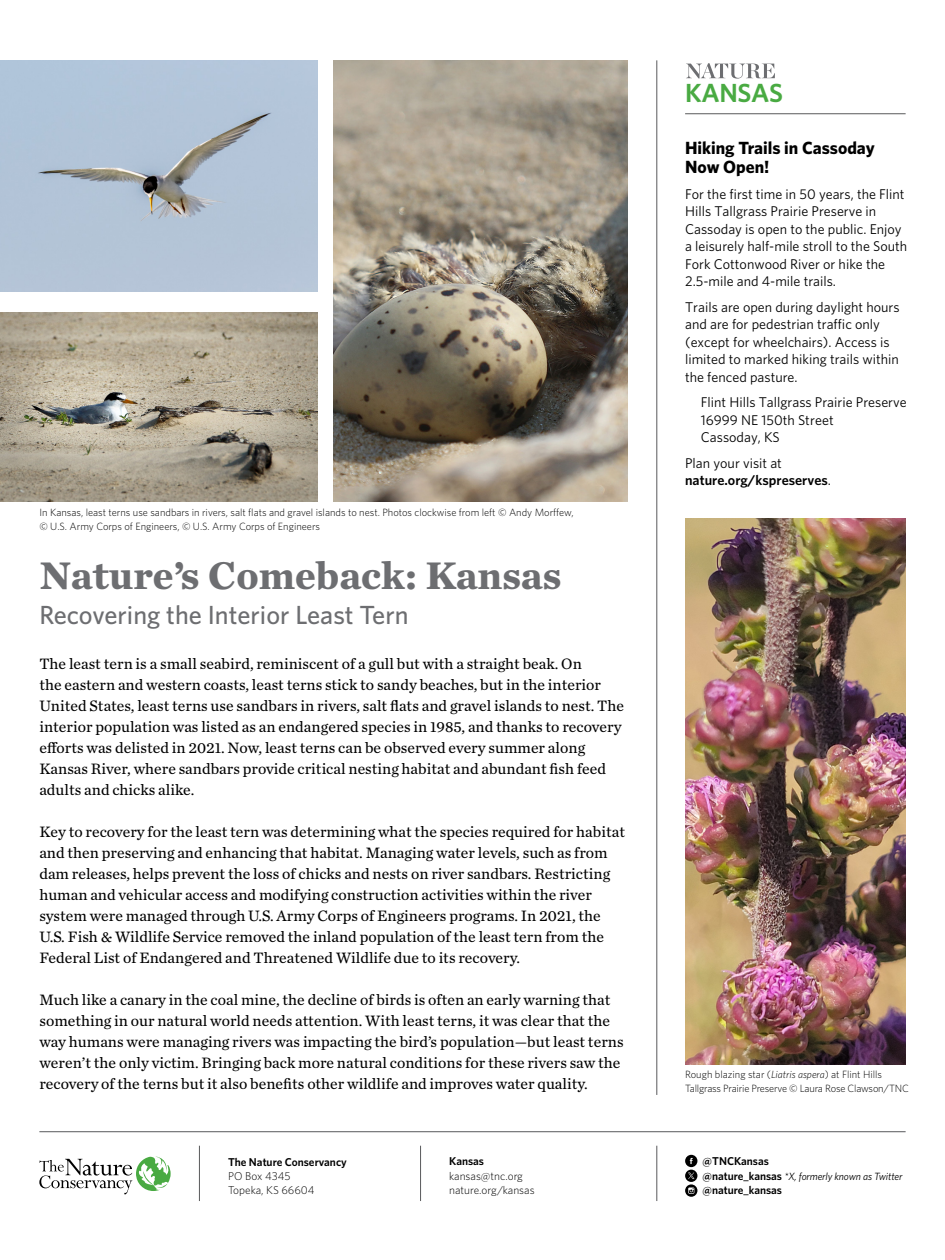
<style>
.page{position:relative;width:945px;height:1260px;background:#fff}
.page>*{position:absolute;margin:0;border:0;box-sizing:border-box;transform-origin:0 0}
.t1{font:700 40.25px "Chronicle Text G2";color:#6d6e71}
.t2{font:500 26.25px "Whitney";color:#6d6e71}
.t3{font:600 26.25px "Whitney";letter-spacing:-.01em;color:#49aa42}
.t4{font:700 17.68px/19.4px "Whitney";color:#000}
.t5{font:15.75px/21px "Chronicle Text G2";color:#000}
.t6{font:14.17px/17.5px "Whitney";color:#000}
.t7{font:600 14.17px/17.5px "Whitney";color:#000}
.t8{font:300 11.38px/14px "Whitney";color:#000}
.t9{font:600 11.38px "Whitney";color:#000}
.t10{font:300 10.5px/14px "Whitney";color:#000}
.t11{font:italic 10.5px "Whitney";letter-spacing:-.01em;color:#000}
.s1{font-weight:400}
.s2{font-style:italic}
.s3{font-weight:600;font-style:normal;font-size:11.38px}
</style>
<div class="page">
<svg style="left:686px;top:63px;width:89px;height:16px"></svg>
<hr style="left:656px;top:60px;width:1px;height:1035px;background:#58595b">
<hr style="left:685px;top:113px;width:221px;height:1px;background:#58595b">
<div style="left:0;top:60px;width:318px;height:231px;background:#b3c4d8"></div>
<img style="left:0;top:312px;width:318px;height:189px">
<img style="left:333px;top:60px;width:294px;height:441px">
<hr style="left:39px;top:1131px;width:867px;height:1px;background:#58595b">
<hr style="left:199px;top:1146px;width:1px;height:55px;background:#58595b">
<hr style="left:420px;top:1146px;width:1px;height:55px;background:#58595b">
<hr style="left:656px;top:1146px;width:1px;height:55px;background:#58595b">
<svg style="left:39px;top:1156px;width:132px;height:38px"></svg>
<svg style="left:685px;top:1155px;width:12px;height:12px"></svg>
<img style="left:685px;top:518px;width:221px;height:546px">
<svg style="left:685px;top:1170px;width:12px;height:12px"></svg>
<svg style="left:685px;top:1173px;width:12px;height:24px"></svg>
<p class="t10" style="left:39px;top:505px;width:536px">In Kansas, least terns use sandbars in rivers, salt flats and gravel islands to nest. Photos clockwise from left © Andy Morffew, © U.S. Army Corps of Engineers, © U.S. Army Corps of Engineers</p>
<h1 class="t1" style="left:39px;top:543px;width:524px">Nature’s Comeback: Kansas</h1>
<h2 class="t2" style="left:39px;top:598px;width:371px">Recovering the Interior Least Tern</h2>
<p class="t5" style="left:39px;top:653px;width:586px">The least tern is a small seabird, reminiscent of a gull but with a straight beak. On<br>the eastern and western coasts, least terns stick to sandy beaches, but in the interior United States, least terns use sandbars in rivers, salt flats and gravel islands to nest. The interior population was listed as an endangered species in 1985, and thanks to recovery efforts was delisted in 2021. Now, least terns can be observed every summer along Kansas River, where sandbars provide critical nesting habitat and abundant fish feed adults and chicks alike.</p>
<p class="t5" style="left:39px;top:821px;width:587px">Key to recovery for the least tern was determining what the species required for habitat and then preserving and enhancing that habitat. Managing water levels, such as from dam releases, helps prevent the loss of chicks and nests on river sandbars. Restricting human and vehicular access and modifying construction activities within the river system were managed through U.S. Army Corps of Engineers programs. In 2021, the U.S. Fish &amp; Wildlife Service removed the inland population of the least tern from the Federal List of Endangered and Threatened Wildlife due to its recovery.</p>
<p class="t5" style="left:39px;top:989px;width:586px">Much like a canary in the coal mine, the decline of birds is often an early warning that something in our natural world needs attention. With least terns, it was clear that the way humans were managing rivers was impacting the bird’s population—but least terns weren’t the only victim. Bringing back more natural conditions for these rivers saw the recovery of the terns but it also benefits other wildlife and improves water quality.</p>
<p class="t9" style="left:228px;top:1155px;width:120px">The Nature Conservancy</p>
<p class="t8" style="left:228px;top:1169px;width:88px">PO Box 4345<br>Topeka, KS 66604</p>
<p class="t9" style="left:449px;top:1153px;width:36px">Kansas</p>
<p class="t8" style="left:449px;top:1168px;width:87px;line-height:14.9px">kansas@tnc.org nature.org/kansas</p>
<h2 class="t3" style="left:685px;top:76px;width:99px">KANSAS</h2>
<p class="t4" style="left:685px;top:138px;width:191px">Hiking Trails in Cassoday<br>Now Open!</p>
<p class="t6" style="left:685px;top:185px;width:224px">For the first time in 50 years, the Flint Hills Tallgrass Prairie Preserve in Cassoday is open to the public. Enjoy a leisurely half-mile stroll to the South Fork Cottonwood River or hike the 2.5-mile and 4-mile trails.</p>
<p class="t6" style="left:685px;top:298px;width:216px">Trails are open during daylight hours and are for pedestrian traffic only (except for wheelchairs). Access is limited to marked hiking trails within the fenced pasture.</p>
<p class="t6" style="left:701px;top:393px;width:207px">Flint Hills Tallgrass Prairie Preserve<br>16999 NE 150th Street<br>Cassoday, KS</p>
<p class="t7" style="left:685px;top:454px;width:147px"><span class="s1">Plan your visit at </span>nature.org/kspreserves<span class="s1">.</span></p>
<p class="t10" style="left:685px;top:1067px;width:225px">Rough blazing star (<span class="s2">Liatris aspera</span>) at Flint Hills<br>Tallgrass Prairie Preserve © Laura Rose Clawson/TNC</p>
<p class="t9" style="left:703px;top:1153px;width:68px">@TNCKansas</p>
<p class="t11" style="left:703px;top:1169px;width:201px"><span class="s3">@nature_kansas</span> *X, formerly known as Twitter</p>
<p class="t9" style="left:703px;top:1183px;width:81px">@nature_kansas</p>
</div>
